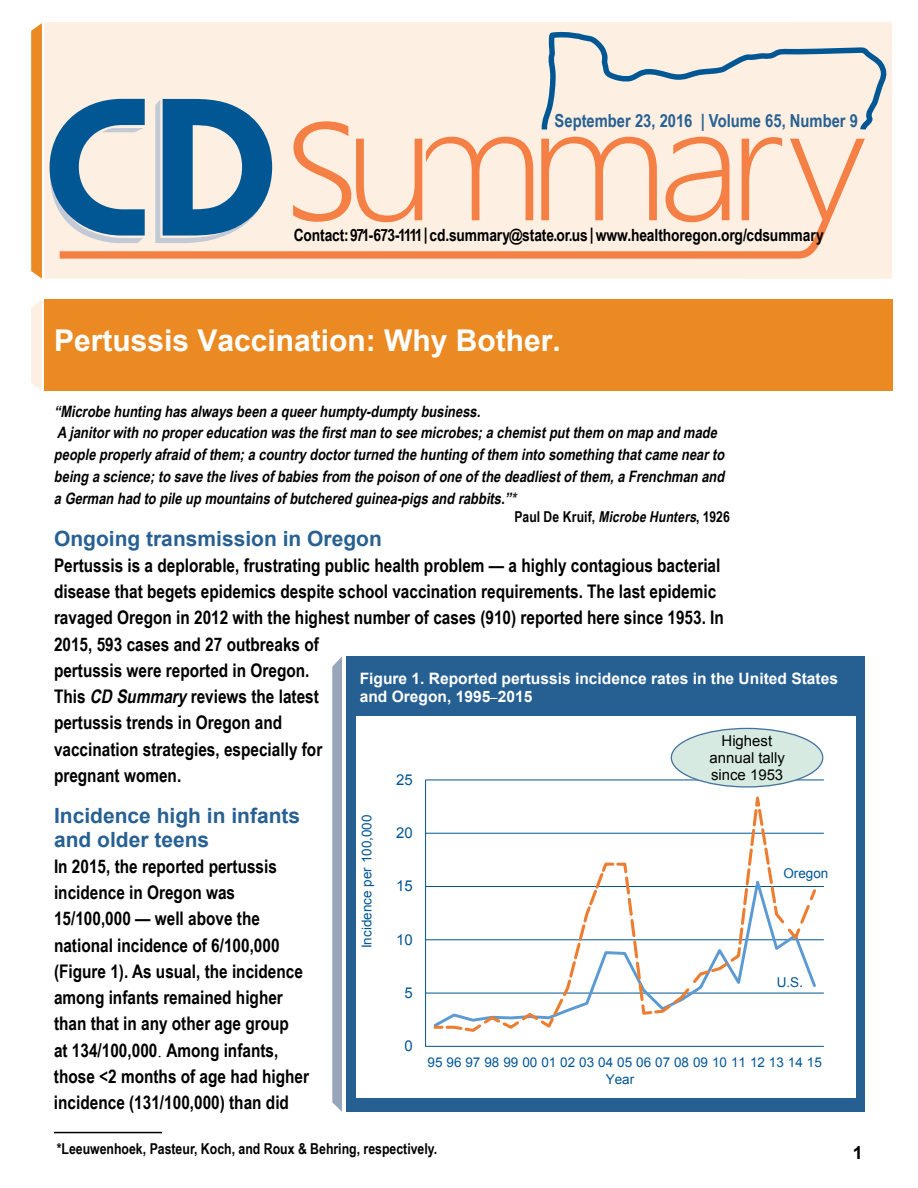
<style>
.page{position:relative;width:918px;height:1188px;background:#fff}
.page>*{position:absolute;margin:0;border:0;box-sizing:border-box;transform-origin:0 0}
.t1{font:700 30px "Arial";color:#fff}
.t2{font:700 21px/24px "Arial";color:#276092}
.t3{font:700 18.75px/26.2px "Arial Narrow";color:#000}
.t4{font:700 18px "Arial Narrow";color:#276092}
.t5{font:700 18px "Arial";color:#000}
.t6{font:700 16.8px "Arial Narrow";letter-spacing:-.005em;color:#000}
.t7{font:italic 700 15.75px/21.8px "Arial Narrow";color:#000}
.t8{font:700 15.75px/18.3px "Arial";color:#fff}
.t9{font:700 15px "Arial Narrow";color:#000}
.t10{font:15px/17.1px "Arial";color:#000101;text-align:center}
.t11{font:15px "Arial";color:#005695}
.t12{font:13.5px "Arial";color:#005695}
.s1{color:#211d1e}
.s2{font-style:italic}
.s3{font-family:"Times New Roman";font-weight:400;font-size:18px}
.s4{font-weight:400;font-size:13.65px}
.s5{font-size:15px}
</style>
<div class="page">
<div style="left:45px;top:22px;width:847px;height:257px;background:#fdefe1"></div>
<svg style="left:50px;top:99px;width:95px;height:114px"></svg>
<svg style="left:155px;top:99px;width:112px;height:40px"></svg>
<svg style="left:295px;top:121px;width:223px;height:18px"></svg>
<svg style="left:541px;top:31px;width:346px;height:108px"></svg>
<svg style="left:60px;top:139px;width:805px;height:120px"></svg>
<svg style="left:31px;top:23px;width:11px;height:256px;background:#eb8f2e"></svg>
<div style="left:45px;top:300px;width:848px;height:91px;background:#eb8a23"></div>
<svg style="left:31px;top:300px;width:11px;height:90px"></svg>
<hr style="left:54px;top:1132px;width:108px;height:1px;background:#000">
<div style="left:347px;top:656px;width:518px;height:456px;background:#266092"></div>
<svg style="left:332px;top:656px;width:10px;height:456px;background:#9daabf"></svg>
<div style="left:356px;top:716px;width:499px;height:382px;background:#fff"></div>
<hr style="left:426px;top:993px;width:398px;height:1px;background:#005695">
<hr style="left:426px;top:939px;width:398px;height:1px;background:#005695">
<hr style="left:426px;top:886px;width:398px;height:1px;background:#005695">
<hr style="left:426px;top:833px;width:398px;height:1px;background:#005695">
<hr style="left:426px;top:779px;width:398px;height:1px;background:#005695">
<hr style="left:425px;top:780px;width:1px;height:266px;background:#005695">
<hr style="left:426px;top:1046px;width:398px;height:1px;background:#005695">
<svg style="left:432px;top:776px;width:387px;height:256px"></svg>
<div style="left:671px;top:728px;width:152px;height:59px;background:#d7eae1;border-radius:50%"></div>
<div style="left:671px;top:728px;width:152px;height:60px;border:1px solid #44729d;border-radius:50%"></div>
<p class="t4" style="left:555px;top:107px;width:305px">September 23, 2016 | Volume 65, Number 9</p>
<p class="t6" style="left:294px;top:223px;width:532px">Contact: 971-673-1111 |cd.summary@state.or.us|www.healthoregon.org/cdsummary</p>
<h1 class="t1" style="left:54px;top:321px;width:508px">Pertussis Vaccination: Why Bother.</h1>
<p class="t7" style="left:54px;top:399px;width:676px">“Microbehunting hasalwaysbeen aqueerhumpty-dumptybusiness.<br>A janitorwith no propereducation wasthefirstman to seemicrobes;achemistputthem on map and made peopleproperlyafraid ofthem;acountrydoctorturned thehunting ofthem into something thatcamenearto being ascience;to savethelivesofbabiesfrom thepoison ofoneofthedeadliestofthem,aFrenchman and aGerman had to pileup mountainsofbutchered guinea-pigsand rabbits.”<span class="s1">*</span></p>
<p class="t9" style="left:514px;top:505px;width:217px">P a u l D e K r u i f, <span class="s2">MicrobeHunters</span>, 1 9 2 6</p>
<p class="t2" style="left:54px;top:527px;width:329px">Ongoing transmission in Oregon</p>
<p class="t3" style="left:54px;top:551px;width:671px">Pertussis is a deplorable, frustrating public health problem — a highly contagious bacterial disease that begets epidemics despite school vaccination requirements. The last epidemic ravaged Oregon in 2012 with the highest number of cases (910) reported here since 1953. In 2015, 593 cases and 27 outbreaks of<br>pertussis were reported in Oregon.<br>This <span class="s2">CD Summary</span>reviews the latest<br>pertussis trends in Oregon and<br>vaccination strategies, especially for<br>pregnant women.</p>
<p class="t2" style="left:54px;top:804px;width:248px">Incidence high in infants and older teens</p>
<p class="t3" style="left:54px;top:852px;width:257px">In 2015, the reported pertussis incidence in Oregon was<br>15/100,000 — well above the national incidence of 6/100,000 (Figure 1). As usual, the incidence among infants remained higher than that in any other age group<br>at 134/100,000<span class="s3">.</span> Among infants, those &lt;2 months of age had higher incidence (131/100,000) than did</p>
<p class="t9" style="left:57px;top:1137px;width:382px">*Leeuwenhoek, Pasteur, Koch, and Roux &amp; Behring, respectively.</p>
<p class="t8" style="left:360px;top:670px;width:480px">Figure 1. Reported pertussis incidence rates in the United States and Oregon, 1995<span class="s4">–</span>2015</p>
<p class="t10" style="left:709px;top:732px;width:77px">Highest annual tally since 1953</p>
<p class="t11" style="left:396px;top:770px;width:18px">25</p>
<p class="t12" style="left:358px;top:948px;width:135px;rotate:-90deg">Incidence per 100,000</p>
<p class="t11" style="left:396px;top:823px;width:18px">20</p>
<p class="t12" style="left:783px;top:864px;width:46px">Oregon</p>
<p class="t11" style="left:396px;top:876px;width:18px">15</p>
<p class="t11" style="left:396px;top:929px;width:18px">10</p>
<p class="t12" style="left:777px;top:973px;width:28px">U.S<span class="s5">.</span></p>
<p class="t11" style="left:405px;top:983px;width:10px">5</p>
<p class="t11" style="left:405px;top:1036px;width:10px">0</p>
<p class="t12" style="left:428px;top:1053px;width:396px">95 96 97 98 99 00 01 02 03 04 05 06 07 08 09 10 11 12 13 14 15</p>
<p class="t12" style="left:606px;top:1070px;width:30px">Year</p>
<p class="t5" style="left:853px;top:1141px;width:12px">1</p>
</div>
